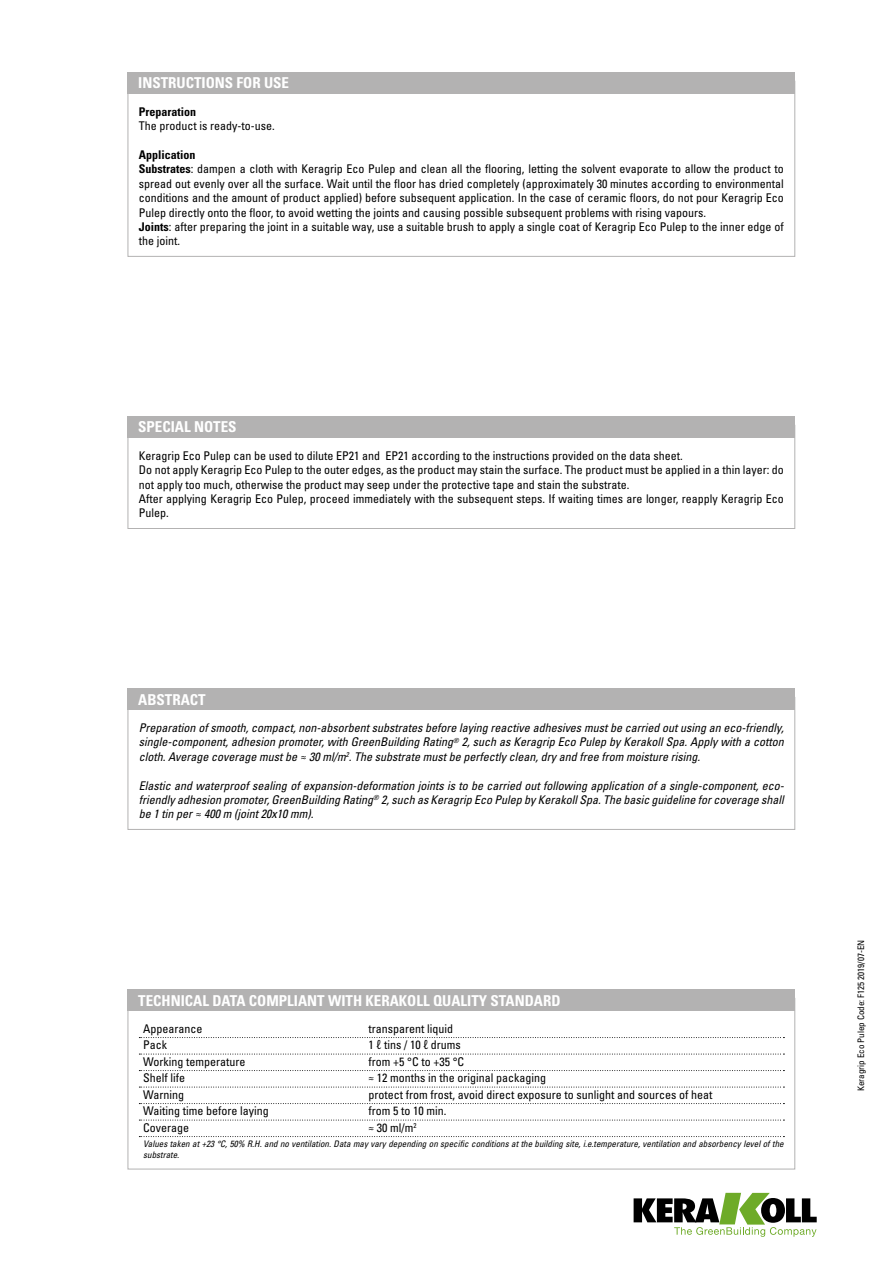
<style>
.page{position:relative;width:893px;height:1263px;background:#fff}
.page>*{position:absolute;margin:0;border:0;box-sizing:border-box;transform-origin:0 0}
.t1{font:700 condensed 15px "Univers LT Std";color:#fff}
.t2{font:condensed 12px/14.4px "Univers LT Std";color:#000}
.t3{font:italic condensed 12px/14.4px "Univers LT Std";color:#000;text-align:justify}
.t4{font:700 condensed 12px "Univers LT Std";color:#000}
.t5{font:italic condensed 9px/10.8px "Univers LT Std";color:#000}
.t6{font:condensed 9px "Univers LT Std";color:#000}
.s1{font-weight:700}
</style>
<div class="page">
<svg style="left:634px;top:1193px;width:183px;height:44px"></svg>
<div style="left:128px;top:72px;width:667px;height:22px;background:#b3b2b2"></div>
<div style="left:128px;top:425px;width:667px;height:104px;border:1px solid #b3b2b2"></div>
<div style="left:128px;top:416px;width:667px;height:22px;background:#b3b2b2"></div>
<div style="left:128px;top:697px;width:667px;height:133px;border:1px solid #b3b2b2"></div>
<div style="left:128px;top:688px;width:667px;height:22px;background:#b3b2b2"></div>
<svg style="left:139px;top:1037px;width:645px;height:1px"></svg>
<svg style="left:139px;top:1054px;width:645px;height:1px"></svg>
<svg style="left:139px;top:1070px;width:645px;height:1px"></svg>
<svg style="left:139px;top:1087px;width:645px;height:1px"></svg>
<svg style="left:139px;top:1103px;width:645px;height:1px"></svg>
<svg style="left:139px;top:1120px;width:645px;height:1px"></svg>
<svg style="left:139px;top:1136px;width:645px;height:1px"></svg>
<div style="left:128px;top:989px;width:667px;height:22px;background:#b3b2b2"></div>
<p class="t1" style="left:138px;top:74px;width:152px">INSTRUCTIONS FOR USE</p>
<p class="t4" style="left:139px;top:104px;width:59px">Preparation</p>
<p class="t2" style="left:139px;top:119px;width:137px">The product is ready-to-use.</p>
<p class="t2" style="left:139px;top:147px;width:646px"><span class="s1">Application<br>Substrates</span>: dampen a cloth with Keragrip Eco Pulep and clean all the flooring, letting the solvent evaporate to allow the product to spread out evenly over all the surface. Wait until the floor has dried completely (approximately 30 minutes according to environmental conditions and the amount of product applied) before subsequent application. In the case of ceramic floors, do not pour Keragrip Eco Pulep directly onto the floor, to avoid wetting the joints and causing possible subsequent problems with rising vapours.<br><span class="s1">Joints</span>: after preparing the joint in a suitable way, use a suitable brush to apply a single coat of Keragrip Eco Pulep to the inner edge of the joint.</p>
<p class="t1" style="left:138px;top:418px;width:100px">SPECIAL NOTES</p>
<p class="t2" style="left:139px;top:448px;width:646px">Keragrip Eco Pulep can be used to dilute EP21 and EP21 according to the instructions provided on the data sheet.<br>Do not apply Keragrip Eco Pulep to the outer edges, as the product may stain the surface. The product must be applied in a thin layer: do not apply too much, otherwise the product may seep under the protective tape and stain the substrate.<br>After applying Keragrip Eco Pulep, proceed immediately with the subsequent steps. If waiting times are longer, reapply Keragrip Eco Pulep.</p>
<p class="t1" style="left:138px;top:690px;width:69px">ABSTRACT</p>
<p class="t3" style="left:139px;top:720px;width:646px">Preparation of smooth, compact, non-absorbent substrates before laying reactive adhesives must be carried out using an eco-friendly, single-component, adhesion promoter, with GreenBuilding Rating<sup>®</sup> 2, such as Keragrip Eco Pulep by Kerakoll Spa. Apply with a cotton cloth. Average coverage must be ≈ 30 ml/m<sup>2</sup>. The substrate must be perfectly clean, dry and free from moisture rising.</p>
<p class="t3" style="left:139px;top:778px;width:646px">Elastic and waterproof sealing of expansion-deformation joints is to be carried out following application of a single-component, eco&shy;friendly adhesion promoter, GreenBuilding Rating<sup>®</sup> 2, such as Keragrip Eco Pulep by Kerakoll Spa. The basic guideline for coverage shall be 1 tin per ≈ 400 m (joint 20x10 mm).</p>
<p class="t1" style="left:138px;top:991px;width:424px">TECHNICAL DATA COMPLIANT WITH KERAKOLL QUALITY STANDARD</p>
<p class="t2" style="left:143px;top:1021px;width:61px">Appearance</p>
<p class="t2" style="left:369px;top:1021px;width:86px">transparent liquid</p>
<p class="t2" style="left:143px;top:1038px;width:25px">Pack</p>
<p class="t2" style="left:369px;top:1038px;width:94px">1 ℓ tins / 10 ℓ drums</p>
<p class="t2" style="left:143px;top:1054px;width:104px">Working temperature</p>
<p class="t2" style="left:369px;top:1054px;width:97px">from +5 °C to +35 °C</p>
<p class="t2" style="left:143px;top:1071px;width:43px">Shelf life</p>
<p class="t2" style="left:369px;top:1071px;width:179px">≈ 12 months in the original packaging</p>
<p class="t2" style="left:143px;top:1087px;width:42px">Warning</p>
<p class="t2" style="left:369px;top:1087px;width:345px">protect from frost, avoid direct exposure to sunlight and sources of heat</p>
<p class="t2" style="left:143px;top:1104px;width:127px">Waiting time before laying</p>
<p class="t2" style="left:369px;top:1104px;width:79px">from 5 to 10 min.</p>
<p class="t2" style="left:143px;top:1120px;width:47px">Coverage</p>
<p class="t2" style="left:369px;top:1120px;width:49px">≈ 30 ml/m<sup>2</sup></p>
<p class="t5" style="left:143px;top:1138px;width:642px">Values taken at +23 °C, 50% R.H. and no ventilation. Data may vary depending on specific conditions at the building site, i.e.temperature, ventilation and absorbency level of the substrate.</p>
<p class="t6" style="left:855px;top:1091px;width:153px;rotate:-90deg">Keragrip Eco Pulep Code: F125 2019/07-EN</p>
</div>
